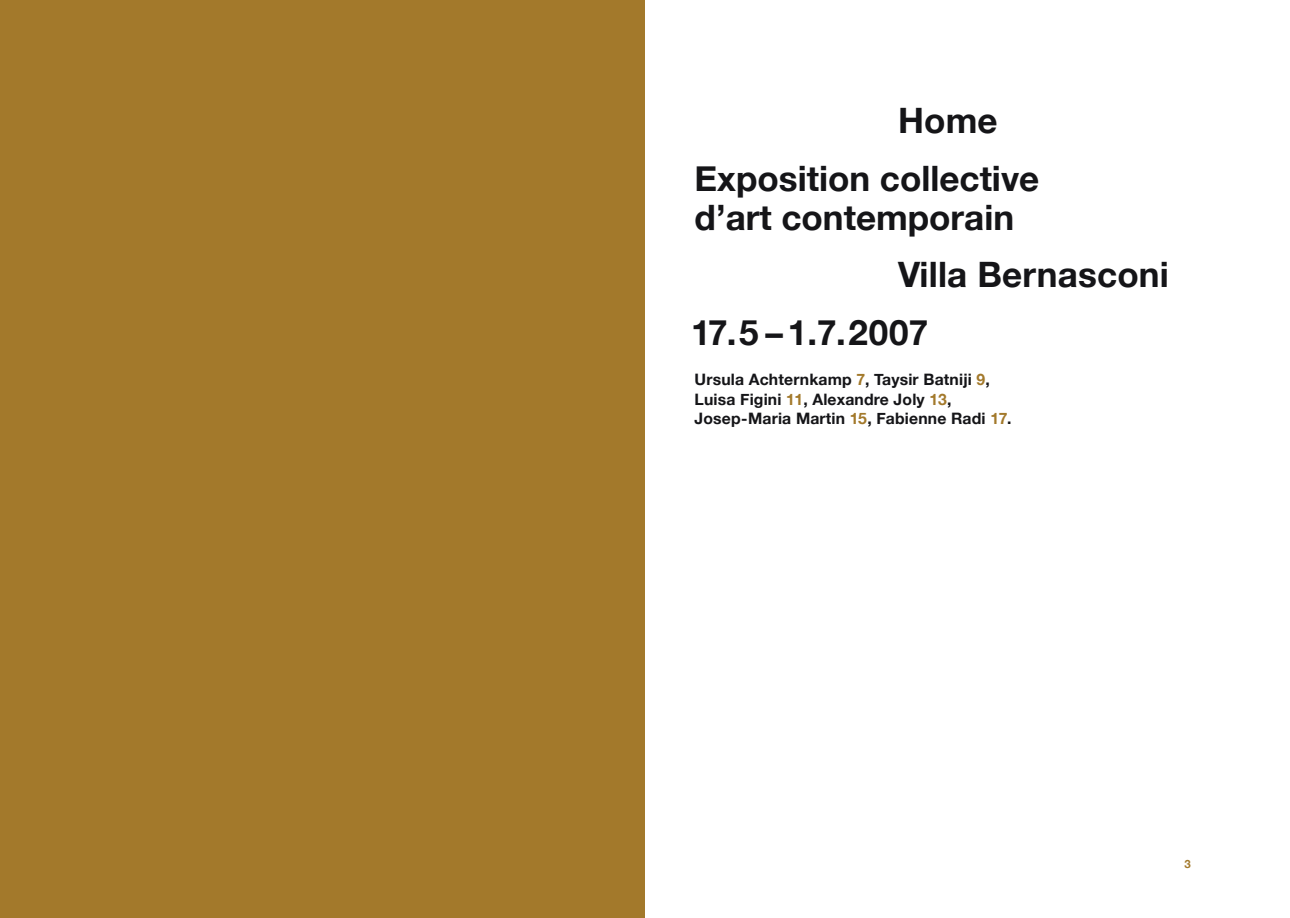
<style>
.page{position:relative;width:1290px;height:918px;background:#fff}
.page>*{position:absolute;margin:0;border:0;box-sizing:border-box;transform-origin:0 0}
.t1{font:700 35px "Helvetica Neue";color:#151518}
.t2{font:700 15.75px "Helvetica Neue";letter-spacing:.01em;color:#151518}
.t3{font:700 11.38px "Helvetica Neue";color:#a3792b}
.s1{color:#a3792b}
</style>
<div class="page">
<div style="left:0;top:0;width:645px;height:918px;background:#a3792b"></div>
<p class="t1" style="left:898px;top:99px;width:101px">Home</p>
<p class="t1" style="left:694px;top:157px;width:346px">Exposition collective</p>
<p class="t1" style="left:694px;top:195px;width:321px">d’art contemporain</p>
<p class="t1" style="left:898px;top:253px;width:272px">Villa Bernasconi</p>
<p class="t1" style="left:691px;top:311px;width:238px">17.5 – 1.7.2007</p>
<p class="t2" style="left:694px;top:370px;width:297px">Ursula Achternkamp <span class="s1">7</span>, Taysir Batniji <span class="s1">9</span>,</p>
<p class="t2" style="left:694px;top:389px;width:258px">Luisa Figini <span class="s1">11</span>, Alexandre Joly <span class="s1">13</span>,</p>
<p class="t2" style="left:694px;top:408px;width:318px">Josep-Maria Martin <span class="s1">15</span>, Fabienne Radi <span class="s1">17</span>.</p>
<p class="t3" style="left:1184px;top:857px;width:8px">3</p>
</div>
